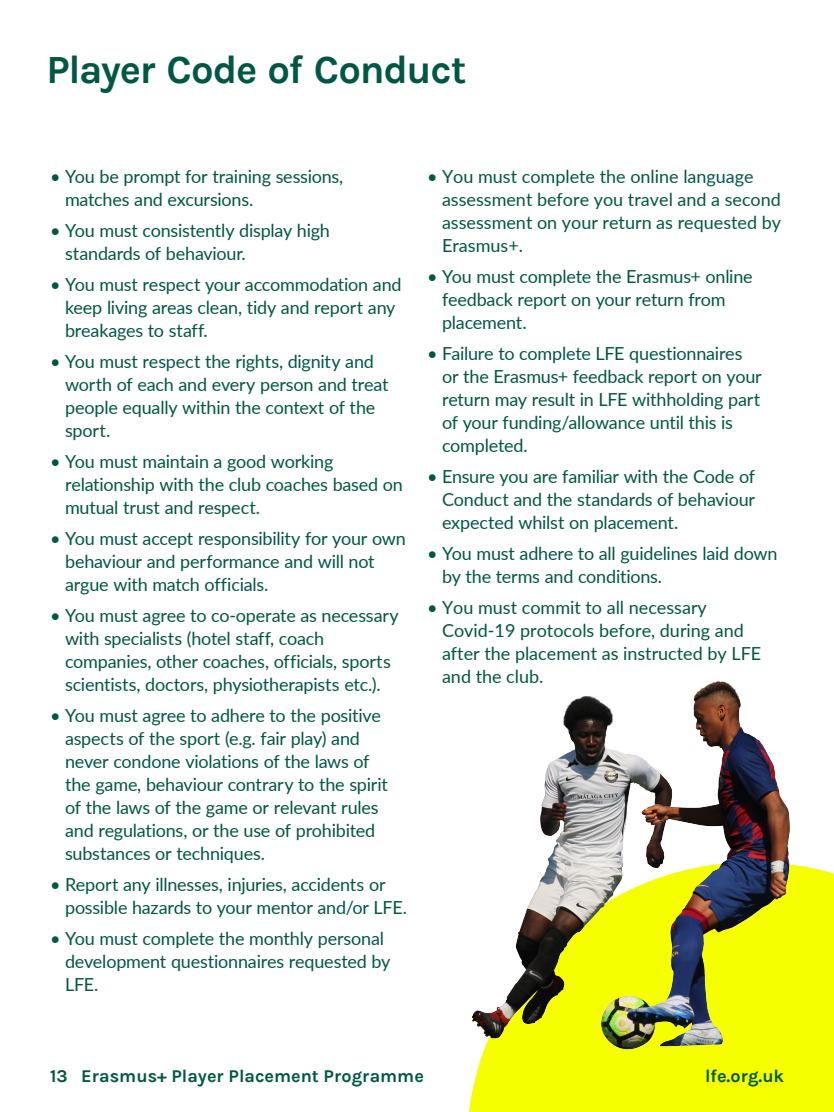
<style>
.page{position:relative;width:834px;height:1112px;background:#fff}
.page>*{position:absolute;margin:0;border:0;box-sizing:border-box;transform-origin:0 0}
.Page_Header{font:700 40px "Karla";letter-spacing:-.03em;color:#005743}
.t1{font:18px/23px "Lato";letter-spacing:-.01em;color:#005743}
.t2{font:700 18px "Karla";color:#005743}
</style>
<div class="page">
<div style="left:468px;top:868px;width:366px;height:244px;background:#f5ff00"></div>
<img style="left:468px;top:696px;width:132px;height:373px">
<img style="left:600px;top:681px;width:213px;height:388px">
<p class="Page_Header" style="left:46px;top:46px;width:422px">Player Code of Conduct</p>
<p class="t1" style="left:65px;top:164px;width:280px;text-indent:-15px">• You be prompt for training sessions, matches and excursions.</p>
<p class="t1" style="left:65px;top:218px;width:266px;text-indent:-15px">• You must consistently display high standards of behaviour.</p>
<p class="t1" style="left:65px;top:272px;width:338px;text-indent:-15px">• You must respect your accommodation and keep living areas clean, tidy and report any breakages to staff.</p>
<p class="t1" style="left:65px;top:349px;width:325px;text-indent:-15px">• You must respect the rights, dignity and worth of each and every person and treat people equally within the context of the sport.</p>
<p class="t1" style="left:65px;top:449px;width:339px;text-indent:-15px">• You must maintain a good working relationship with the club coaches based on mutual trust and respect.</p>
<p class="t1" style="left:65px;top:526px;width:342px;text-indent:-15px">• You must accept responsibility for your own behaviour and performance and will not argue with match officials.</p>
<p class="t1" style="left:65px;top:603px;width:335px;text-indent:-15px">• You must agree to co-operate as necessary with specialists (hotel staff, coach companies, other coaches, officials, sports scientists, doctors, physiotherapists etc.).</p>
<p class="t1" style="left:65px;top:703px;width:324px;text-indent:-15px">• You must agree to adhere to the positive aspects of the sport (e.g. fair play) and never condone violations of the laws of the game, behaviour contrary to the spirit of the laws of the game or relevant rules and regulations, or the use of prohibited substances or techniques.</p>
<p class="t1" style="left:65px;top:872px;width:343px;text-indent:-15px">• Report any illnesses, injuries, accidents or possible hazards to your mentor and/or LFE.</p>
<p class="t1" style="left:65px;top:926px;width:327px;text-indent:-15px">• You must complete the monthly personal development questionnaires requested by<br>LFE.</p>
<p class="t1" style="left:442px;top:164px;width:341px;text-indent:-15px">• You must complete the online language assessment before you travel and a second assessment on your return as requested by Erasmus+.</p>
<p class="t1" style="left:442px;top:264px;width:312px;text-indent:-15px">• You must complete the Erasmus+ online feedback report on your return from placement.</p>
<p class="t1" style="left:442px;top:341px;width:321px;text-indent:-15px">• Failure to complete LFE questionnaires or the Erasmus+ feedback report on your return may result in LFE withholding part of your funding/allowance until this is completed.</p>
<p class="t1" style="left:442px;top:464px;width:315px;text-align:justify;text-indent:-15px">• Ensure you are familiar with the Code of Conduct and the standards of behaviour expected whilst on placement.</p>
<p class="t1" style="left:442px;top:541px;width:337px;text-indent:-15px">• You must adhere to all guidelines laid down by the terms and conditions.</p>
<p class="t1" style="left:442px;top:595px;width:321px;text-indent:-15px">• You must commit to all necessary<br>Covid-19 protocols before, during and after the placement as instructed by LFE and the club.</p>
<p class="t2" style="left:50px;top:1066px;width:375px">13 Erasmus+ Player Placement Programme</p>
<p class="t2" style="left:705px;top:1066px;width:80px">lfe.org.uk</p>
</div>
